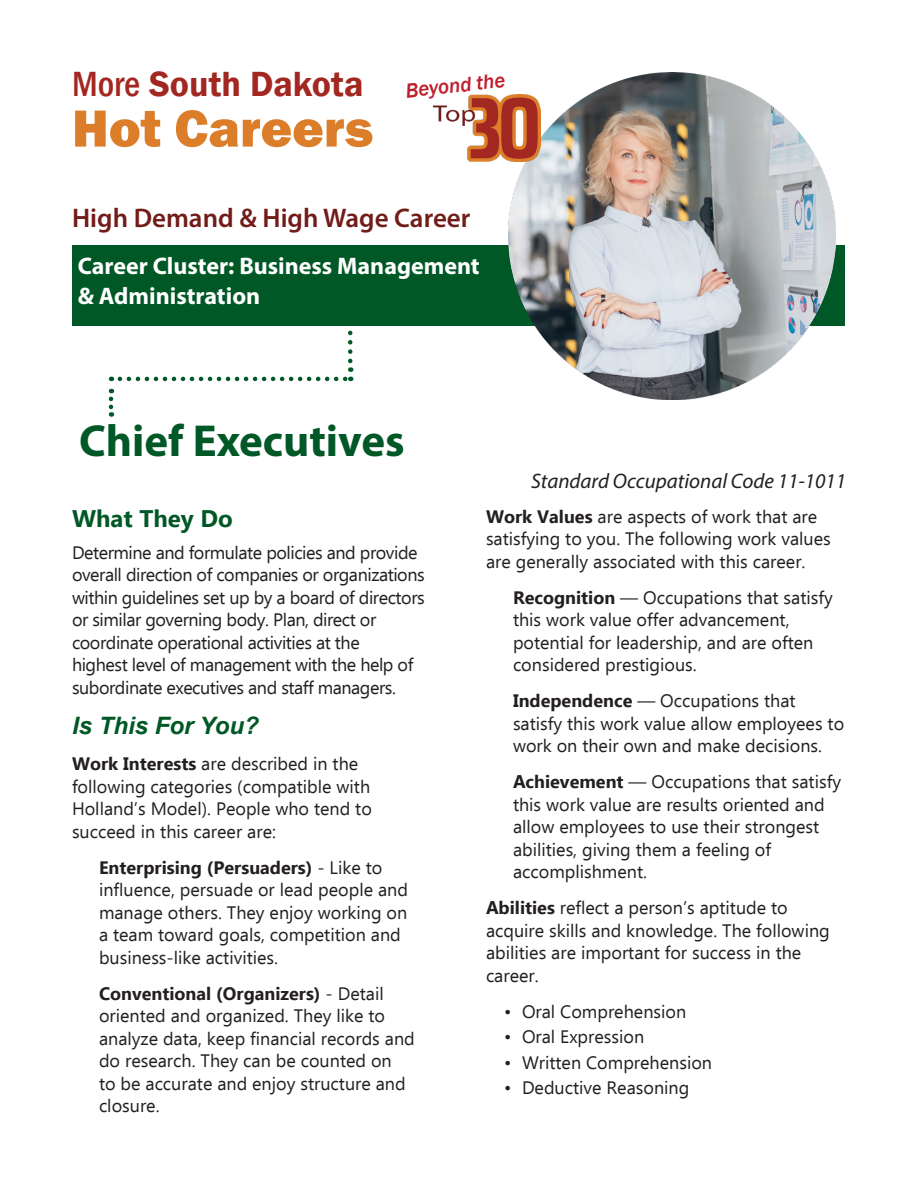
<style>
.page{position:relative;width:918px;height:1188px;background:#fff}
.page>*{position:absolute;margin:0;border:0;box-sizing:border-box;transform-origin:0 0}
.Hot_Careers_in_heade{font:800 54px "Franklin Gothic";color:#dc7d29}
.Occupational_Title{font:700 45px "Myriad Pro";color:#005826}
.South_Dakota_in_head{font:600 36px "Franklin Gothic";color:#a32721}
.High_Demand___High_W{font:600 27px "Myriad Pro";color:#711c19}
.Target_Group_Title{font:700 24px/30px "Myriad Pro";color:#fff}
.Main_body_text{font:italic 700 24px "Arial";color:#005826}
.Subheadings{font:700 24px "Ebrima";color:#005826}
.SOC_Code{font:italic 21px "Myriad Pro";color:#231f20}
.Beyond_the_in_header{font:italic 500 21px "Franklin Gothic";color:#be1e2d}
.Indented_main_body_t{font:18px/22.5px "Ebrima";color:#231f20}
.Main_body_text-2{font:18px/22.5px "Ebrima";color:#231f20}
.Main_body_text-3{font:18px/22.5px "Ebrima";letter-spacing:-.025em;color:#231f20}
.s1{font-weight:500;font-stretch:condensed}
.s2{font-weight:700}
</style>
<div class="page">
<div style="left:73px;top:245px;width:772px;height:81px;background:#005826"></div>
<svg style="left:109px;top:399px;width:4px;height:18px"></svg>
<svg style="left:120px;top:333px;width:232px;height:48px"></svg>
<img style="left:509px;top:73px;width:327px;height:327px">
<img style="left:434px;top:95px;width:107px;height:67px">
<p class="South_Dakota_in_head" style="left:72px;top:61px;width:293px"><span class="s1">More</span> South Dakota</p>
<p class="Hot_Careers_in_heade" style="left:72px;top:94px;width:303px">Hot Careers</p>
<p class="Beyond_the_in_header" style="left:404px;top:78px;width:102px;rotate:-6deg">Beyond the</p>
<p class="High_Demand___High_W" style="left:72px;top:201px;width:400px">High Demand &amp; High Wage Career</p>
<p class="Target_Group_Title" style="left:78px;top:250px;width:404px">Career Cluster: Business Management &amp; Administration</p>
<p class="Occupational_Title" style="left:79px;top:411px;width:327px">Chief Executives</p>
<p class="Subheadings" style="left:72px;top:500px;width:162px">What They Do</p>
<p class="Main_body_text-3" style="left:72px;top:540px;width:354px">Determine and formulate policies and provide overall direction of companies or organizations within guidelines set up by a board of directors or similar governing body. Plan, direct or coordinate operational activities at the<br>highest level of management with the help of subordinate executives and staff managers.</p>
<p class="Main_body_text" style="left:72px;top:710px;width:188px">Is This For You?</p>
<p class="Main_body_text-2" style="left:72px;top:752px;width:301px"><span class="s2">Work Interests</span> are described in the following categories (compatible with Holland’s Model). People who tend to succeed in this career are:</p>
<p class="Indented_main_body_t" style="left:99px;top:855px;width:311px"><span class="s2">Enterprising (Persuaders)</span> - Like to influence, persuade or lead people and manage others. They enjoy working on a team toward goals, competition and business-like activities.</p>
<p class="Indented_main_body_t" style="left:99px;top:981px;width:317px"><span class="s2">Conventional (Organizers)</span> - Detail oriented and organized. They like to analyze data, keep financial records and do research. They can be counted on<br>to be accurate and enjoy structure and closure.</p>
<p class="SOC_Code" style="left:531px;top:468px;width:317px">Standard Occupational Code 11-1011</p>
<p class="Main_body_text-2" style="left:486px;top:504px;width:346px"><span class="s2">Work Values</span> are aspects of work that are satisfying to you. The following work values are generally associated with this career.</p>
<p class="Indented_main_body_t" style="left:513px;top:585px;width:321px"><span class="s2">Recognition</span> — Occupations that satisfy this work value offer advancement, potential for leadership, and are often considered prestigious.</p>
<p class="Indented_main_body_t" style="left:513px;top:689px;width:333px"><span class="s2">Independence</span> — Occupations that satisfy this work value allow employees to work on their own and make decisions.</p>
<p class="Indented_main_body_t" style="left:513px;top:770px;width:330px"><span class="s2">Achievement</span> — Occupations that satisfy this work value are results oriented and allow employees to use their strongest abilities, giving them a feeling of accomplishment.</p>
<p class="Main_body_text-2" style="left:486px;top:896px;width:345px"><span class="s2">Abilities</span> reflect a person’s aptitude to acquire skills and knowledge. The following abilities are important for success in the career.</p>
<p class="Main_body_text-2" style="left:504px;top:999px;width:184px">• Oral Comprehension</p>
<p class="Main_body_text-2" style="left:504px;top:1025px;width:142px">• Oral Expression</p>
<p class="Main_body_text-2" style="left:504px;top:1050px;width:210px">• Written Comprehension</p>
<p class="Main_body_text-2" style="left:504px;top:1076px;width:187px">• Deductive Reasoning</p>
</div>
